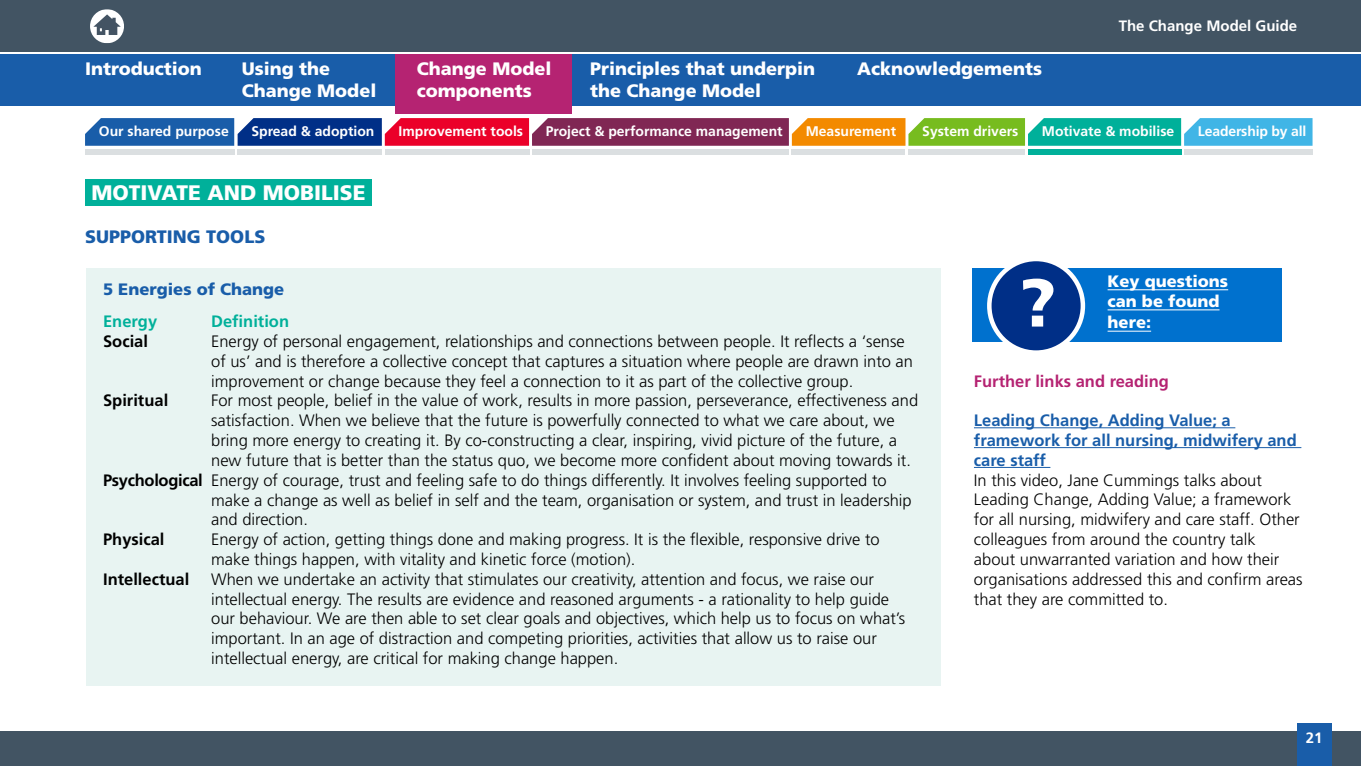
<style>
.page{position:relative;width:1361px;height:766px;background:#fff}
.page>*{position:absolute;margin:0;border:0;box-sizing:border-box;transform-origin:0 0}
.t1{font:900 67.5px "Frutiger LT Std";color:#fff}
.t2{font:900 21px "Frutiger";color:#fff}
.t3{font:900 18px "Frutiger LT Std";color:#fff}
.t4{font:900 18px "Frutiger LT Std";color:#195da9}
.t5{font:300 16.5px/19.8px "Frutiger LT Std";color:#000}
.t6{font:700 16.5px/19.8px "Frutiger LT Std";color:#195da9}
.t7{font:700 16.5px "Frutiger LT Std";color:#000}
.t8{font:900 16.5px/20.1px "Frutiger LT Std";color:#fff}
.t9{font:700 16.5px "Frutiger LT Std";color:#b52372}
.t10{font:900 16.5px "Frutiger LT Std";color:#195da9}
.t11{font:700 16.5px "Frutiger LT Std";color:#00b09a}
.t12{font:700 15px "Frutiger LT Std";color:#fff}
.t13{font:700 13.95px "Frutiger";color:#fff}
.s1{font-weight:700}
</style>
<div class="page">
<div style="left:86px;top:268px;width:854px;height:417px;background:#e8f4f2"></div>
<div style="left:0;top:54px;width:1361px;height:51px;background:#195da9"></div>
<div style="left:0;top:0;width:1361px;height:51px;background:#425463"></div>
<svg style="left:90px;top:9px;width:34px;height:34px"></svg>
<div style="left:0;top:731px;width:1361px;height:34px;background:#425463"></div>
<div style="left:1297px;top:723px;width:34px;height:42px;background:#195da9"></div>
<div style="left:85px;top:179px;width:286px;height:26px;background:#00b09a"></div>
<svg style="left:85px;top:118px;width:1227px;height:28px;background:#6c6a73"></svg>
<div style="left:85px;top:149px;width:149px;height:6px;background:#dbdfe1"></div>
<div style="left:237px;top:149px;width:144px;height:6px;background:#dbdfe1"></div>
<div style="left:385px;top:149px;width:144px;height:6px;background:#dbdfe1"></div>
<div style="left:532px;top:149px;width:257px;height:6px;background:#dbdfe1"></div>
<div style="left:791px;top:149px;width:114px;height:6px;background:#dbdfe1"></div>
<div style="left:908px;top:149px;width:117px;height:6px;background:#dbdfe1"></div>
<div style="left:1028px;top:149px;width:153px;height:6px;background:#00b09a"></div>
<div style="left:1184px;top:149px;width:128px;height:6px;background:#dbdfe1"></div>
<div style="left:972px;top:268px;width:309px;height:74px;background:#0071ce"></div>
<div style="left:989px;top:259px;width:94px;height:93px;background:#002f87;border-radius:50%"></div>
<div style="left:987px;top:257px;width:98px;height:98px;border:4px solid #fff;border-radius:50%"></div>
<hr style="left:974px;top:427px;width:261px;height:1px;background:#195da9">
<hr style="left:974px;top:447px;width:327px;height:1px;background:#195da9">
<hr style="left:974px;top:467px;width:76px;height:1px;background:#195da9">
<div style="left:395px;top:54px;width:176px;height:60px;background:#b52372"></div>
<hr style="left:1107px;top:289px;width:121px;height:1px;background:#fff">
<hr style="left:1107px;top:309px;width:112px;height:1px;background:#fff">
<hr style="left:1107px;top:330px;width:44px;height:1px;background:#fff">
<p class="t3" style="left:85px;top:58px;width:118px">Introduction</p>
<p class="t3" style="left:242px;top:58px;width:90px">Using the</p>
<p class="t3" style="left:242px;top:80px;width:136px">Change Model</p>
<p class="t3" style="left:417px;top:58px;width:136px">Change Model</p>
<p class="t3" style="left:417px;top:80px;width:117px">components</p>
<p class="t3" style="left:590px;top:58px;width:227px">Principles that underpin</p>
<p class="t3" style="left:590px;top:80px;width:173px">the Change Model</p>
<p class="t3" style="left:857px;top:58px;width:187px">Acknowledgements</p>
<p class="t12" style="left:1118px;top:17px;width:180px">The Change Model Guide</p>
<p class="t13" style="left:99px;top:123px;width:131px">Our shared purpose</p>
<p class="t13" style="left:251px;top:123px;width:124px">Spread &amp; adoption</p>
<p class="t13" style="left:399px;top:123px;width:126px">Improvement tools</p>
<p class="t13" style="left:546px;top:123px;width:238px">Project &amp; performance management</p>
<p class="t13" style="left:805px;top:123px;width:92px">Measurement</p>
<p class="t13" style="left:922px;top:123px;width:98px">System drivers</p>
<p class="t13" style="left:1042px;top:123px;width:134px">Motivate &amp; mobilise</p>
<p class="t13" style="left:1198px;top:123px;width:110px">Leadership by all</p>
<p class="t2" style="left:91px;top:179px;width:276px">MOTIVATE AND MOBILISE</p>
<p class="t4" style="left:85px;top:226px;width:182px">SUPPORTING TOOLS</p>
<p class="t10" style="left:103px;top:279px;width:183px">5 Energies of Change</p>
<p class="t11" style="left:103px;top:312px;width:56px">Energy</p>
<p class="t11" style="left:211px;top:312px;width:79px">Definition</p>
<p class="t7" style="left:103px;top:331px;width:46px">Social</p>
<p class="t5" style="left:211px;top:331px;width:703px">Energy of personal engagement, relationships and connections between people. It reflects a ‘sense of us’ and is therefore a collective concept that captures a situation where people are drawn into an improvement or change because they feel a connection to it as part of the collective group.</p>
<p class="t7" style="left:103px;top:391px;width:67px">Spiritual</p>
<p class="t5" style="left:211px;top:391px;width:708px">For most people, belief in the value of work, results in more passion, perseverance, effectiveness and satisfaction. When we believe that the future is powerfully connected to what we care about, we</p>
<p class="t5" style="left:211px;top:430px;width:687px">bring more energy to creating it. By co-constructing a clear, inspiring, vivid picture of the future, a</p>
<p class="t5" style="left:211px;top:450px;width:701px">new future that is better than the status quo, we become more confident about moving towards it.</p>
<p class="t5" style="left:103px;top:470px;width:785px"><span class="s1">Psychological</span> Energy of courage, trust and feeling safe to do things differently. It involves feeling supported to</p>
<p class="t5" style="left:211px;top:490px;width:702px">make a change as well as belief in self and the team, organisation or system, and trust in leadership</p>
<p class="t5" style="left:211px;top:510px;width:98px">and direction.</p>
<p class="t7" style="left:103px;top:529px;width:63px">Physical</p>
<p class="t5" style="left:211px;top:529px;width:670px">Energy of action, getting things done and making progress. It is the flexible, responsive drive to</p>
<p class="t5" style="left:211px;top:549px;width:426px">make things happen, with vitality and kinetic force (motion).</p>
<p class="t7" style="left:103px;top:569px;width:88px">Intellectual</p>
<p class="t5" style="left:211px;top:569px;width:695px">When we undertake an activity that stimulates our creativity, attention and focus, we raise our intellectual energy. The results are evidence and reasoned arguments - a rationality to help guide our behaviour. We are then able to set clear goals and objectives, which help us to focus on what’s</p>
<p class="t5" style="left:211px;top:628px;width:667px">important. In an age of distraction and competing priorities, activities that allow us to raise our intellectual energy, are critical for making change happen.</p>
<p class="t1" style="left:1018px;top:262px;width:39px">?</p>
<p class="t8" style="left:1107px;top:271px;width:122px">Key questions can be found</p>
<p class="t8" style="left:1107px;top:312px;width:45px">here:</p>
<p class="t9" style="left:974px;top:371px;width:196px">Further links and reading</p>
<p class="t6" style="left:974px;top:410px;width:324px">Leading Change, Adding Value; a framework for all nursing, midwifery and care staff</p>
<p class="t5" style="left:974px;top:470px;width:330px">In this video, Jane Cummings talks about Leading Change, Adding Value; a framework for all nursing, midwifery and care staff. Other colleagues from around the country talk<br>about unwarranted variation and how their organisations addressed this and confirm areas that they are committed to.</p>
<p class="t12" style="left:1306px;top:729px;width:18px">21</p>
</div>
